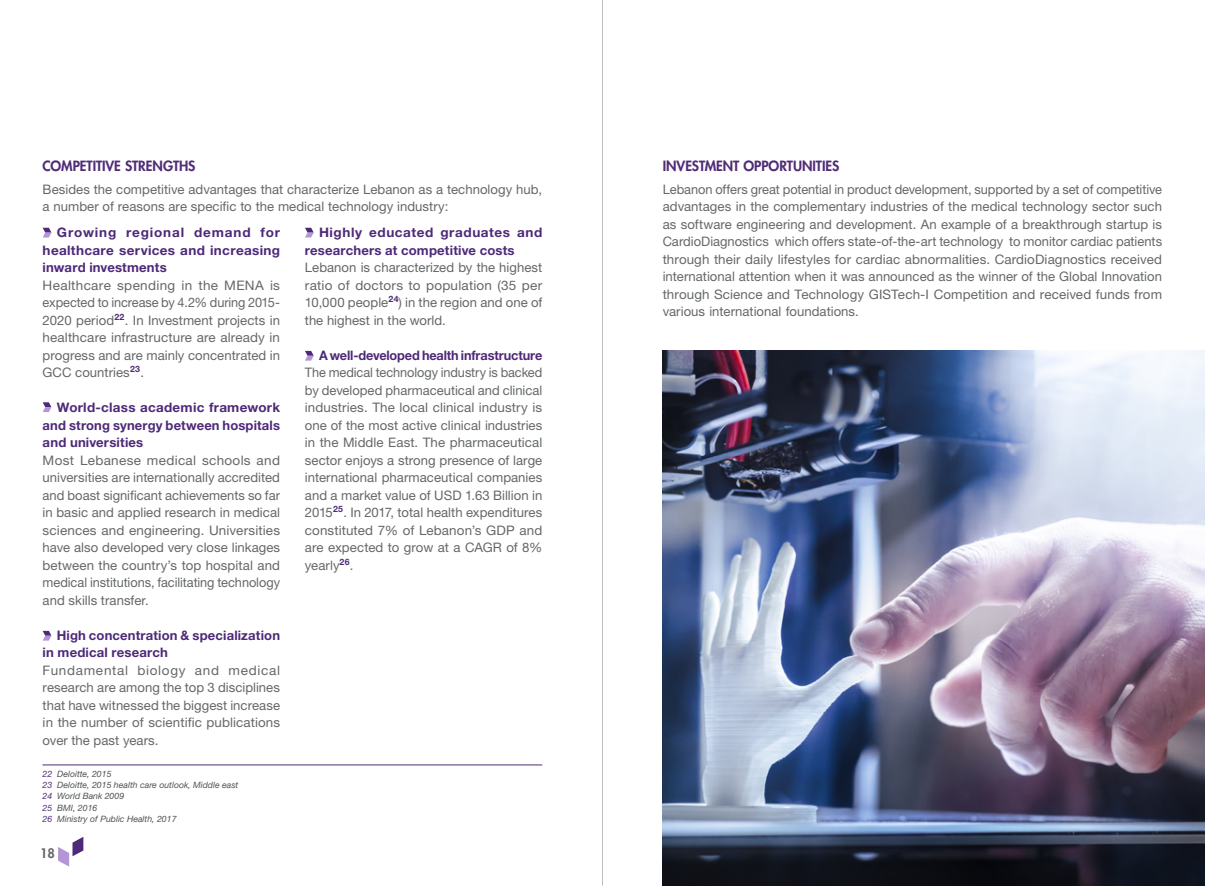
<style>
.page{position:relative;width:1205px;height:886px;background:#fff}
.page>*{position:absolute;margin:0;border:0;box-sizing:border-box;transform-origin:0 0}
.t1{font:800 13.75px "Futura Std";letter-spacing:-.005em;color:#502c78}
.t2{font:13.12px/17.5px "Helvetica Neue LT Std";letter-spacing:.005em;color:#656868;text-align:justify}
.t3{font:700 13.12px/17.5px "Helvetica Neue LT Std";letter-spacing:.015em;color:#4d2978}
.t4{font:700 13.12px "Helvetica Neue LT Std";letter-spacing:-.01em;color:#4d2978}
.t5{font:800 12.88px "Futura Std";color:#656969}
.t6{font:italic 8.75px/11.2px "Helvetica Neue LT Std";color:#505353}
.s1{color:#502c78}
</style>
<div class="page">
<svg style="left:58px;top:837px;width:25px;height:29px"></svg>
<hr style="left:602px;top:0;width:1px;height:885px;background:#bcbec0">
<svg style="left:305px;top:228px;width:9px;height:9px"></svg>
<svg style="left:305px;top:351px;width:9px;height:10px"></svg>
<svg style="left:43px;top:228px;width:8px;height:9px"></svg>
<svg style="left:43px;top:402px;width:8px;height:10px"></svg>
<svg style="left:43px;top:631px;width:8px;height:10px"></svg>
<hr style="left:43px;top:764px;width:499px;height:1px;background:#502c78">
<img style="left:663px;top:351px;width:542px;height:535px">
<p class="t1" style="left:43px;top:157px;width:154px">COMPETITIVE STRENGTHS</p>
<p class="t2" style="left:43px;top:180px;width:501px">Besides the competitive advantages that characterize Lebanon as a technology hub, a number of reasons are specific to the medical technology industry:</p>
<p class="t3" style="left:43px;top:223px;width:239px;text-align:justify;text-indent:14px">Growing regional demand for healthcare services and increasing inward investments</p>
<p class="t2" style="left:43px;top:276px;width:239px">Healthcare spending in the MENA is expected to increase by 4.2% during 2015- 2020 period<sup>22</sup>. In Investment projects in healthcare infrastructure are already in progress and are mainly concentrated in GCC countries<sup>23</sup>.</p>
<p class="t3" style="left:43px;top:398px;width:239px;text-align:justify;text-indent:14px">World-class academic framework and strong synergy between hospitals and universities</p>
<p class="t2" style="left:43px;top:451px;width:239px">Most Lebanese medical schools and universities are internationally accredited and boast significant achievements so far in basic and applied research in medical sciences and engineering. Universities have also developed very close linkages between the country’s top hospital and medical institutions, facilitating technology and skills transfer.</p>
<p class="t3" style="left:43px;top:626px;width:239px;text-indent:14px">High concentration &amp; specialization in medical research</p>
<p class="t2" style="left:43px;top:661px;width:239px">Fundamental biology and medical research are among the top 3 disciplines that have witnessed the biggest increase in the number of scientific publications over the past years.</p>
<p class="t6" style="left:43px;top:768px;width:197px"><span class="s1">22</span> Deloitte, 2015<br><span class="s1">23</span> Deloitte, 2015 health care outlook, Middle east<br><span class="s1">24</span> World Bank 2009<br><span class="s1">25</span> BMI, 2016<br><span class="s1">26</span> Ministry of Public Health, 2017</p>
<p class="t5" style="left:40px;top:845px;width:16px">18</p>
<p class="t3" style="left:305px;top:223px;width:239px;text-indent:14px">Highly educated graduates and researchers at competitive costs</p>
<p class="t2" style="left:305px;top:258px;width:239px">Lebanon is characterized by the highest ratio of doctors to population (35 per 10,000 people<sup>24</sup>) in the region and one of the highest in the world.</p>
<p class="t4" style="left:319px;top:347px;width:225px">A well-developed health infrastructure</p>
<p class="t2" style="left:305px;top:363px;width:239px">The medical technology industry is backed by developed pharmaceutical and clinical industries. The local clinical industry is one of the most active clinical industries in the Middle East. The pharmaceutical sector enjoys a strong presence of large international pharmaceutical companies and a market value of USD 1.63 Billion in 2015<sup>25</sup>. In 2017, total health expenditures constituted 7% of Lebanon’s GDP and are expected to grow at a CAGR of 8% yearly<sup>26</sup>.</p>
<p class="t1" style="left:663px;top:157px;width:178px">INVESTMENT OPPORTUNITIES</p>
<p class="t2" style="left:663px;top:180px;width:501px">Lebanon offers great potential in product development, supported by a set of competitive advantages in the complementary industries of the medical technology sector such as software engineering and development. An example of a breakthrough startup is CardioDiagnostics which offers state-of-the-art technology to monitor cardiac patients through their daily lifestyles for cardiac abnormalities. CardioDiagnostics received international attention when it was announced as the winner of the Global Innovation through Science and Technology GISTech-I Competition and received funds from various international foundations.</p>
</div>
